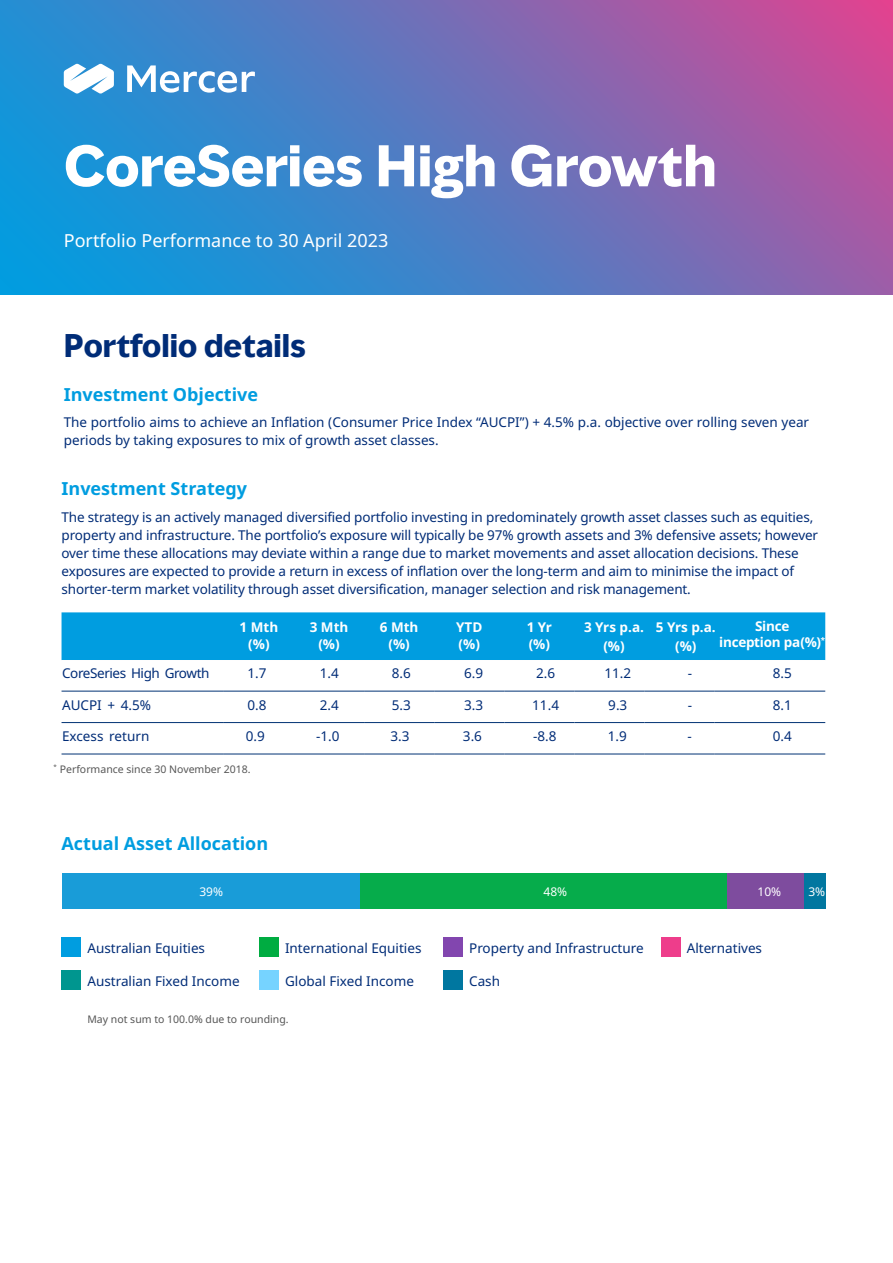
<style>
.page{position:relative;width:893px;height:1263px;background:#fff}
.page>*{position:absolute;margin:0;border:0;box-sizing:border-box;transform-origin:0 0}
.t1{font:700 54px "MMC Display";letter-spacing:-.005em;color:#fff}
.t2{font:700 30px "MMC Display";color:#002c77}
.t3{font:700 18px "Noto Sans";color:#009de0}
.t4{font:18px "Noto Sans";color:#fff}
.t5{font:13.5px/18px "Noto Sans";letter-spacing:-.01em;color:#002c77}
.t6{font:700 13.5px/16.2px "Noto Sans";letter-spacing:-.02em;color:#fff;text-align:center}
.t7{font:13.5px "Noto Sans";letter-spacing:-.03em;color:#002c77}
.t8{font:12px "Noto Sans";color:#fff}
.t9{font:10.5px "Noto Sans";color:#565656}
.t10{font:10.5px "Noto Sans";color:#555}
</style>
<div class="page">
<svg style="left:0;top:0;width:893px;height:294px;background:#6076bd"></svg>
<svg style="left:127px;top:65px;width:128px;height:28px"></svg>
<svg style="left:64px;top:64px;width:50px;height:30px"></svg>
<div style="left:62px;top:612px;width:763px;height:48px;background:#009de0"></div>
<svg style="left:62px;top:690px;width:763px;height:64px"></svg>
<hr style="left:62px;top:691px;width:162px;height:1px;background:#003273">
<hr style="left:224px;top:691px;width:70px;height:1px;background:#003273">
<hr style="left:294px;top:691px;width:70px;height:1px;background:#003273">
<hr style="left:364px;top:691px;width:70px;height:1px;background:#003273">
<hr style="left:434px;top:691px;width:70px;height:1px;background:#003273">
<hr style="left:504px;top:691px;width:70px;height:1px;background:#003273">
<hr style="left:574px;top:691px;width:71px;height:1px;background:#003273">
<hr style="left:645px;top:691px;width:70px;height:1px;background:#003273">
<hr style="left:715px;top:691px;width:110px;height:1px;background:#003273">
<hr style="left:62px;top:722px;width:162px;height:1px;background:#003273">
<hr style="left:224px;top:722px;width:70px;height:1px;background:#003273">
<hr style="left:294px;top:722px;width:70px;height:1px;background:#003273">
<hr style="left:364px;top:722px;width:70px;height:1px;background:#003273">
<hr style="left:434px;top:722px;width:70px;height:1px;background:#003273">
<hr style="left:504px;top:722px;width:70px;height:1px;background:#003273">
<hr style="left:574px;top:722px;width:71px;height:1px;background:#003273">
<hr style="left:645px;top:722px;width:70px;height:1px;background:#003273">
<hr style="left:715px;top:722px;width:110px;height:1px;background:#003273">
<hr style="left:62px;top:754px;width:162px;height:1px;background:#003273">
<hr style="left:224px;top:754px;width:70px;height:1px;background:#003273">
<hr style="left:294px;top:754px;width:70px;height:1px;background:#003273">
<hr style="left:364px;top:754px;width:70px;height:1px;background:#003273">
<hr style="left:434px;top:754px;width:70px;height:1px;background:#003273">
<hr style="left:504px;top:754px;width:70px;height:1px;background:#003273">
<hr style="left:574px;top:754px;width:71px;height:1px;background:#003273">
<hr style="left:645px;top:754px;width:70px;height:1px;background:#003273">
<hr style="left:715px;top:754px;width:110px;height:1px;background:#003273">
<div style="left:62px;top:938px;width:19px;height:19px;background:#009de0"></div>
<div style="left:259px;top:938px;width:19px;height:19px;background:#00ac41"></div>
<div style="left:443px;top:938px;width:20px;height:19px;background:#8246af"></div>
<div style="left:661px;top:938px;width:19px;height:19px;background:#ee3d8b"></div>
<div style="left:62px;top:971px;width:19px;height:19px;background:#00968f"></div>
<div style="left:259px;top:971px;width:19px;height:19px;background:#76d3ff"></div>
<div style="left:443px;top:971px;width:20px;height:19px;background:#0077a0"></div>
<div style="left:803px;top:873px;width:23px;height:36px;background:#0177a0"></div>
<div style="left:727px;top:873px;width:76px;height:36px;background:#7e4c9e"></div>
<div style="left:360px;top:873px;width:367px;height:36px;background:#06ac4b"></div>
<div style="left:62px;top:873px;width:298px;height:36px;background:#199cd8"></div>
<h1 class="t1" style="left:64px;top:130px;width:654px">CoreSeries High Growth</h1>
<h3 class="t4" style="left:64px;top:227px;width:326px">Portfolio Performance to 30 April 2023</h3>
<h2 class="t2" style="left:64px;top:326px;width:244px">Portfolio details</h2>
<h3 class="t3" style="left:64px;top:382px;width:196px">Investment Objective</h3>
<p class="t5" style="left:64px;top:414px;width:747px">The portfolio aims to achieve an Inflation (Consumer Price Index “AUCPI”) + 4.5% p.a. objective over rolling seven year periods by taking exposures to mix of growth asset classes.</p>
<h3 class="t3" style="left:62px;top:476px;width:187px">Investment Strategy</h3>
<p class="t5" style="left:62px;top:508px;width:758px">The strategy is an actively managed diversified portfolio investing in predominately growth asset classes such as equities, property and infrastructure. The portfolio’s exposure will typically be 97% growth assets and 3% defensive assets; however over time these allocations may deviate within a range due to market movements and asset allocation decisions. These exposures are expected to provide a return in excess of inflation over the long-term and aim to minimise the impact of shorter-term market volatility through asset diversification, manager selection and risk management.</p>
<p class="t6" style="left:240px;top:620px;width:40px">1 Mth (%)</p>
<p class="t6" style="left:310px;top:620px;width:40px">3 Mth (%)</p>
<p class="t6" style="left:380px;top:620px;width:40px">6 Mth (%)</p>
<p class="t6" style="left:456px;top:620px;width:28px;text-align:left">YTD (%)</p>
<p class="t6" style="left:527px;top:620px;width:27px;text-align:left">1 Yr (%)</p>
<p class="t6" style="left:584px;top:618px;width:61px;line-height:18.9px">3 Yrs p.a. (%)</p>
<p class="t6" style="left:656px;top:618px;width:61px;line-height:18.9px">5 Yrs p.a. (%)</p>
<p class="t6" style="left:719px;top:618px;width:107px">Since<br>inception pa(%)<sup>*</sup></p>
<p class="t7" style="left:62px;top:664px;width:149px">CoreSeries High Growth</p>
<p class="t5" style="left:248px;top:665px;width:21px">1.7</p>
<p class="t5" style="left:320px;top:665px;width:21px">1.4</p>
<p class="t5" style="left:392px;top:665px;width:21px">8.6</p>
<p class="t5" style="left:464px;top:665px;width:21px">6.9</p>
<p class="t5" style="left:536px;top:665px;width:21px">2.6</p>
<p class="t5" style="left:604px;top:665px;width:28px">11.2</p>
<p class="t5" style="left:688px;top:665px;width:6px">-</p>
<p class="t5" style="left:773px;top:665px;width:21px">8.5</p>
<p class="t5" style="left:62px;top:696px;width:90px">AUCPI + 4.5%</p>
<p class="t5" style="left:248px;top:696px;width:21px">0.8</p>
<p class="t5" style="left:320px;top:696px;width:21px">2.4</p>
<p class="t5" style="left:392px;top:696px;width:21px">5.3</p>
<p class="t5" style="left:464px;top:696px;width:21px">3.3</p>
<p class="t5" style="left:532px;top:696px;width:28px">11.4</p>
<p class="t5" style="left:608px;top:696px;width:21px">9.3</p>
<p class="t5" style="left:688px;top:696px;width:6px">-</p>
<p class="t5" style="left:773px;top:696px;width:21px">8.1</p>
<p class="t5" style="left:62px;top:728px;width:89px">Excess return</p>
<p class="t5" style="left:246px;top:728px;width:21px">0.9</p>
<p class="t5" style="left:316px;top:728px;width:25px">-1.0</p>
<p class="t5" style="left:391px;top:728px;width:21px">3.3</p>
<p class="t5" style="left:463px;top:728px;width:21px">3.6</p>
<p class="t5" style="left:533px;top:728px;width:25px">-8.8</p>
<p class="t5" style="left:608px;top:728px;width:21px">1.9</p>
<p class="t5" style="left:687px;top:728px;width:6px">-</p>
<p class="t5" style="left:773px;top:728px;width:21px">0.4</p>
<p class="t9" style="left:54px;top:761px;width:199px"><sup>*</sup> Performance since 30 November 2018.</p>
<h3 class="t3" style="left:62px;top:830px;width:208px">Actual Asset Allocation</h3>
<p class="t8" style="left:199px;top:883px;width:25px">39%</p>
<p class="t8" style="left:544px;top:883px;width:25px">48%</p>
<p class="t8" style="left:757px;top:883px;width:25px">10%</p>
<p class="t8" style="left:808px;top:883px;width:18px">3%</p>
<p class="t5" style="left:87px;top:939px;width:119px">Australian Equities</p>
<p class="t5" style="left:285px;top:939px;width:138px">International Equities</p>
<p class="t5" style="left:469px;top:939px;width:176px">Property and Infrastructure</p>
<p class="t5" style="left:687px;top:939px;width:77px">Alternatives</p>
<p class="t5" style="left:87px;top:972px;width:154px">Australian Fixed Income</p>
<p class="t5" style="left:285px;top:972px;width:130px">Global Fixed Income</p>
<p class="t5" style="left:469px;top:972px;width:32px">Cash</p>
<p class="t10" style="left:87px;top:1012px;width:203px">May not sum to 100.0% due to rounding.</p>
</div>
